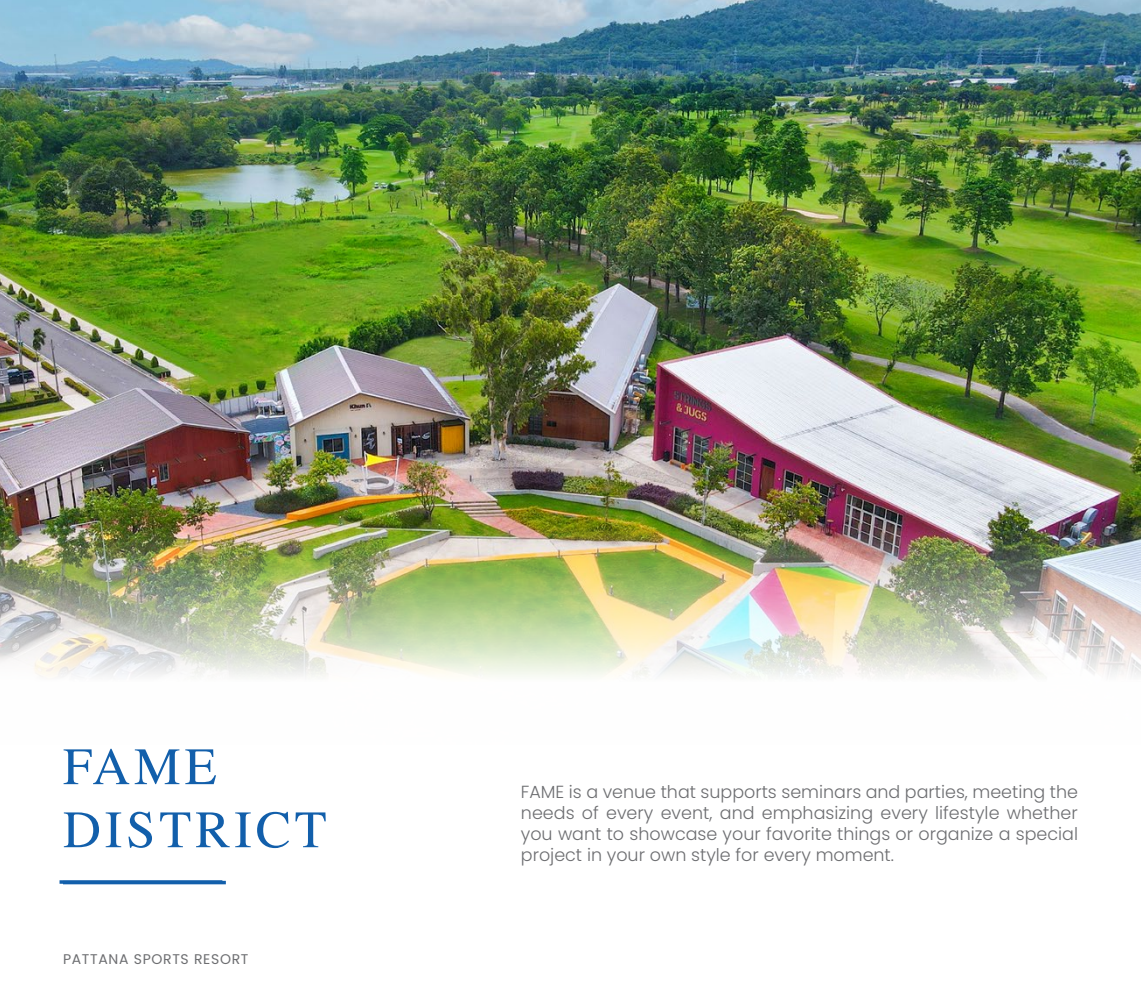
<style>
.page{position:relative;width:1141px;height:993px;background:#fff}
.page>*{position:absolute;margin:0;border:0;box-sizing:border-box;transform-origin:0 0}
.t1{font:52.5px/63px "Times";letter-spacing:.075em;color:#125fab}
.t2{font:300 17.5px/21px "Poppins";color:#6d6e71;text-align:justify}
.t3{font:14px "Poppins";letter-spacing:.05em;color:#6d6e71}
</style>
<div class="page">
<img style="left:0;top:0;width:1141px;height:677px">
<hr style="left:63px;top:880px;width:163px;height:4px;background:#125fab">
<svg style="left:60px;top:880px;width:162px;height:3px"></svg>
<h1 class="t1" style="left:63px;top:730px;width:265px">FAME<br>DISTRICT</h1>
<p class="t3" style="left:63px;top:950px;width:187px">PATTANA SPORTS RESORT</p>
<p class="t2" style="left:521px;top:781px;width:559px">FAME is a venue that supports seminars and parties, meeting the needs of every event, and emphasizing every lifestyle whether you want to showcase your favorite things or organize a special project in your own style for every moment.</p>
</div>
